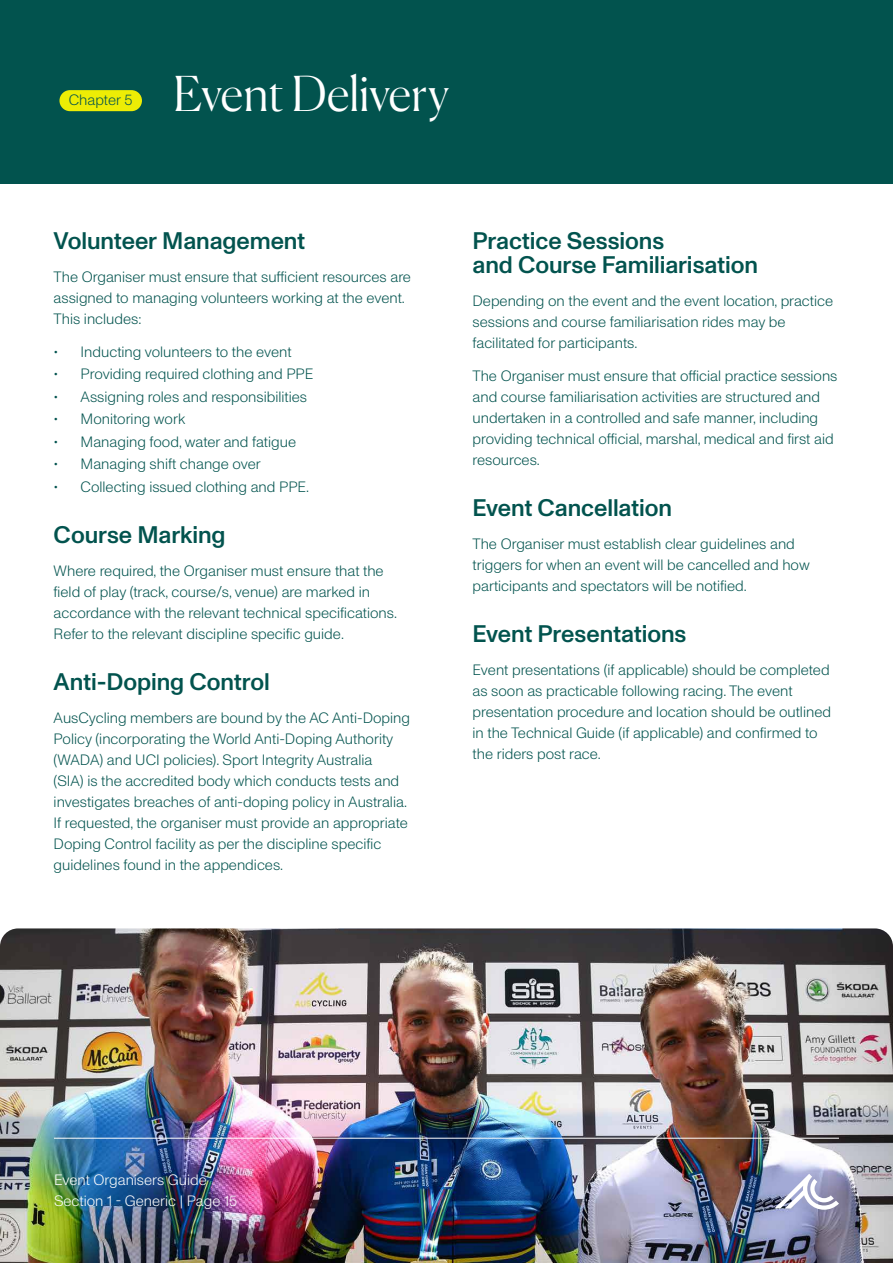
<style>
.page{position:relative;width:893px;height:1263px;background:#fff}
.page>*{position:absolute;margin:0;border:0;box-sizing:border-box;transform-origin:0 0}
.t1{font:300 48px "Canela Trial";letter-spacing:-.005em;color:#fff}
.t2{font:500 24px/24px "ABC Monument Grotesk Unlicensed Trial";letter-spacing:-.005em;color:#02534e}
.t3{font:300 15px/21px "ABC Monument Grotesk Unlicensed Trial";color:#02534e}
.t4{font:300 15px/21px "ABC Monument Grotesk Unlicensed Trial";color:#fff}
</style>
<div class="page">
<div style="left:0;top:0;width:893px;height:183px;background:#02534e"></div>
<div style="left:59px;top:90px;width:83px;height:21px;background:#eded05;border-radius:11px"></div>
<img style="left:0;top:928px;width:893px;height:335px">
<svg style="left:774px;top:1174px;width:65px;height:36px"></svg>
<hr style="left:54px;top:1138px;width:785px;height:1px;background:#fff">
<p class="t3" style="left:69px;top:89px;width:65px">Chapter 5</p>
<h1 class="t1" style="left:173px;top:73px;width:277px">Event Delivery</h1>
<h2 class="t2" style="left:54px;top:229px;width:253px">Volunteer Management</h2>
<p class="t3" style="left:54px;top:266px;width:359px">The Organiser must ensure that sufficient resources are assigned to managing volunteers working at the event.<br>This includes:</p>
<p class="t3" style="left:54px;top:341px;width:239px">• Inducting volunteers to the event</p>
<p class="t3" style="left:54px;top:364px;width:261px">• Providing required clothing and PPE</p>
<p class="t3" style="left:54px;top:386px;width:255px">• Assigning roles and responsibilities</p>
<p class="t3" style="left:54px;top:409px;width:133px">• Monitoring work</p>
<p class="t3" style="left:54px;top:431px;width:244px">• Managing food, water and fatigue</p>
<p class="t3" style="left:54px;top:454px;width:209px">• Managing shift change over</p>
<p class="t3" style="left:54px;top:476px;width:257px">• Collecting issued clothing and PPE.</p>
<h2 class="t2" style="left:54px;top:523px;width:173px">Course Marking</h2>
<p class="t3" style="left:54px;top:560px;width:345px">Where required, the Organiser must ensure that the field of play (track, course/s, venue) are marked in accordance with the relevant technical specifications.<br>Refer to the relevant discipline specific guide.</p>
<h2 class="t2" style="left:54px;top:670px;width:218px">Anti-Doping Control</h2>
<p class="t3" style="left:54px;top:707px;width:358px">AusCycling members are bound by the AC Anti-Doping Policy (incorporating the World Anti-Doping Authority (WADA) and UCI policies). Sport Integrity Australia<br>(SIA) is the accredited body which conducts tests and investigates breaches of anti-doping policy in Australia.<br>If requested, the organiser must provide an appropriate Doping Control facility as per the discipline specific guidelines found in the appendices.</p>
<h2 class="t2" style="left:473px;top:229px;width:287px">Practice Sessions<br>and Course Familiarisation</h2>
<p class="t3" style="left:473px;top:290px;width:362px">Depending on the event and the event location, practice sessions and course familiarisation rides may be facilitated for participants.</p>
<p class="t3" style="left:473px;top:365px;width:366px">The Organiser must ensure that official practice sessions and course familiarisation activities are structured and undertaken in a controlled and safe manner, including providing technical official, marshal, medical and first aid resources.</p>
<h2 class="t2" style="left:473px;top:496px;width:201px">Event Cancellation</h2>
<p class="t3" style="left:473px;top:533px;width:339px">The Organiser must establish clear guidelines and triggers for when an event will be cancelled and how participants and spectators will be notified.</p>
<h2 class="t2" style="left:473px;top:622px;width:215px">Event Presentations</h2>
<p class="t3" style="left:473px;top:659px;width:360px">Event presentations (if applicable) should be completed as soon as practicable following racing. The event presentation procedure and location should be outlined in the Technical Guide (if applicable) and confirmed to the riders post race.</p>
<p class="t4" style="left:54px;top:1169px;width:185px">Event Organisers Guide<br>Section 1 - Generic | Page 15</p>
</div>
